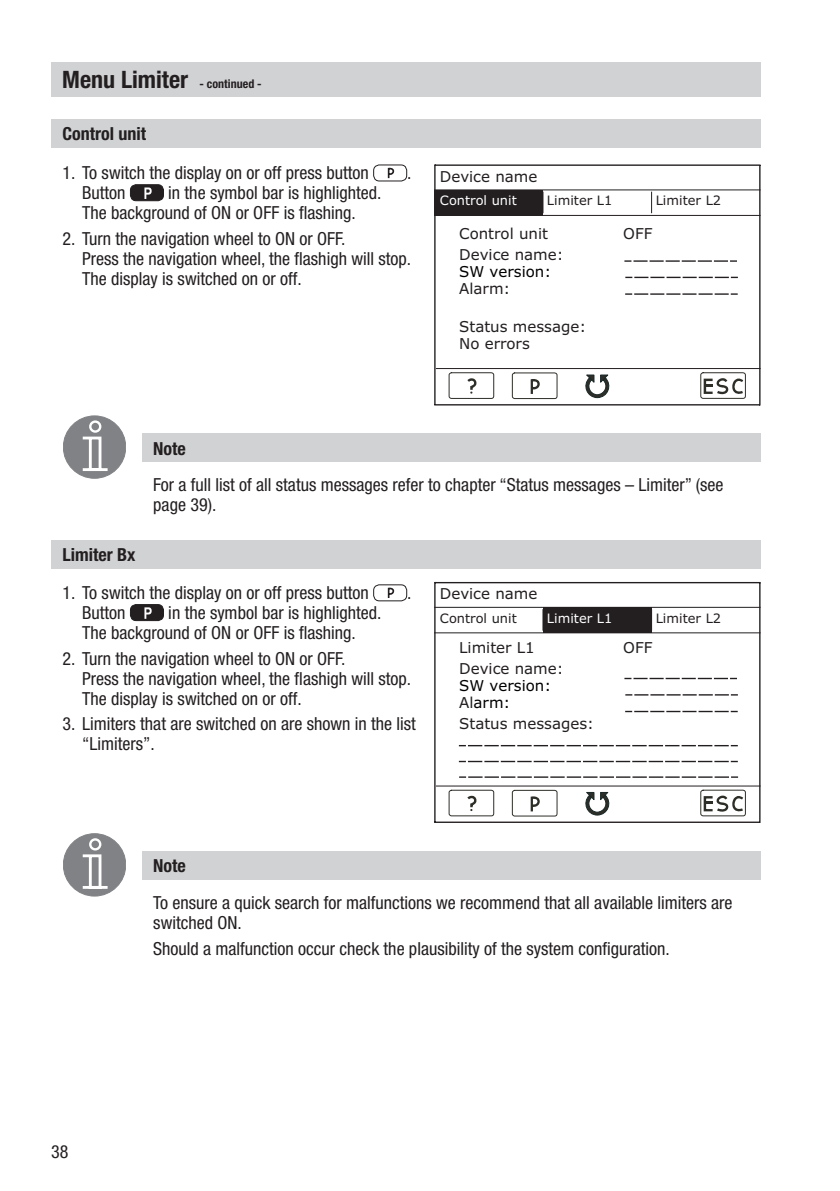
<style>
.page{position:relative;width:840px;height:1191px;background:#fff}
.page>*{position:absolute;margin:0;border:0;box-sizing:border-box;transform-origin:0 0}
.t1{font:700 condensed 24px "Helvetica Neue LT Pro";color:#231f20}
.t2{font:condensed 18px/20px "Helvetica Neue LT Pro";color:#231f20}
.t3{font:700 condensed 18px "Helvetica Neue LT Pro";color:#231f20}
.t4{font:15px/17px "Verdana";color:#231f20}
.t5{font:15px/17px "Verdana";color:#000}
.t6{font:13px "Verdana";color:#231f20}
.t7{font:13px "Verdana";color:#fff}
.s1{font-size:12px}
.s2{color:#231f20}
</style>
<div class="page">
<div style="left:51px;top:62px;width:709px;height:34px;background:#d1d2d4"></div>
<div style="left:51px;top:119px;width:709px;height:28px;background:#d1d2d4"></div>
<div style="left:142px;top:433px;width:618px;height:28px;background:#d1d2d4"></div>
<div style="left:63px;top:416px;width:63px;height:62px;background:#808285;border-radius:50%"></div>
<div style="left:63px;top:416px;width:63px;height:62px;border:1px solid #808285;border-radius:50%"></div>
<div style="left:89px;top:420px;width:12px;height:13px;border:2px solid #fff;border-radius:50%"></div>
<svg style="left:82px;top:436px;width:26px;height:35px"></svg>
<svg style="left:387px;top:168px;width:7px;height:10px"></svg>
<div style="left:373px;top:164px;width:34px;height:17px;border:1px solid #231f20;border-radius:6px"></div>
<div style="left:130px;top:185px;width:33px;height:16px;background:#231f20;border-radius:6px"></div>
<div style="left:130px;top:184px;width:34px;height:17px;border:1px solid #231f20;border-radius:6px"></div>
<svg style="left:144px;top:187px;width:8px;height:12px"></svg>
<div style="left:51px;top:540px;width:709px;height:29px;background:#d1d2d4"></div>
<div style="left:142px;top:851px;width:618px;height:28px;background:#d1d2d4"></div>
<div style="left:63px;top:833px;width:63px;height:63px;background:#808285;border-radius:50%"></div>
<div style="left:63px;top:833px;width:63px;height:63px;border:1px solid #808285;border-radius:50%"></div>
<div style="left:89px;top:838px;width:12px;height:12px;border:2px solid #fff;border-radius:50%"></div>
<svg style="left:82px;top:854px;width:26px;height:35px"></svg>
<svg style="left:387px;top:587px;width:7px;height:11px"></svg>
<div style="left:373px;top:584px;width:34px;height:17px;border:1px solid #231f20;border-radius:6px"></div>
<div style="left:130px;top:604px;width:33px;height:16px;background:#231f20;border-radius:6px"></div>
<div style="left:130px;top:604px;width:34px;height:17px;border:1px solid #231f20;border-radius:6px"></div>
<svg style="left:144px;top:607px;width:8px;height:12px"></svg>
<div style="left:434px;top:190px;width:108px;height:25px;background:#231f20"></div>
<svg style="left:448px;top:372px;width:46px;height:27px"></svg>
<svg style="left:700px;top:372px;width:45px;height:27px"></svg>
<hr style="left:434px;top:190px;width:326px;height:1px;background:#231f20">
<hr style="left:434px;top:215px;width:326px;height:1px;background:#231f20">
<hr style="left:435px;top:368px;width:325px;height:1px;background:#231f20">
<svg style="left:542px;top:192px;width:1px;height:21px"></svg>
<svg style="left:651px;top:192px;width:1px;height:21px"></svg>
<svg style="left:585px;top:374px;width:25px;height:24px"></svg>
<svg style="left:624px;top:260px;width:112px;height:2px"></svg>
<svg style="left:625px;top:277px;width:112px;height:1px"></svg>
<svg style="left:625px;top:293px;width:112px;height:2px"></svg>
<svg style="left:511px;top:372px;width:46px;height:27px"></svg>
<hr style="left:434px;top:164px;width:326px;height:2px;background:#231f20">
<hr style="left:758px;top:165px;width:2px;height:240px;background:#231f20">
<hr style="left:434px;top:404px;width:325px;height:1px;background:#231f20">
<hr style="left:434px;top:164px;width:1px;height:241px;background:#231f20">
<div style="left:542px;top:607px;width:109px;height:26px;background:#231f20"></div>
<svg style="left:448px;top:789px;width:46px;height:27px"></svg>
<svg style="left:700px;top:789px;width:45px;height:27px"></svg>
<hr style="left:434px;top:607px;width:326px;height:1px;background:#231f20">
<hr style="left:434px;top:632px;width:326px;height:1px;background:#231f20">
<hr style="left:435px;top:785px;width:325px;height:1px;background:#231f20">
<svg style="left:542px;top:609px;width:1px;height:21px"></svg>
<svg style="left:651px;top:609px;width:1px;height:21px"></svg>
<svg style="left:585px;top:792px;width:25px;height:23px"></svg>
<svg style="left:624px;top:678px;width:112px;height:1px"></svg>
<svg style="left:625px;top:694px;width:112px;height:1px"></svg>
<svg style="left:625px;top:711px;width:112px;height:1px"></svg>
<svg style="left:511px;top:789px;width:46px;height:27px"></svg>
<svg style="left:458px;top:761px;width:279px;height:1px"></svg>
<svg style="left:458px;top:745px;width:279px;height:1px"></svg>
<svg style="left:459px;top:776px;width:278px;height:2px"></svg>
<hr style="left:434px;top:582px;width:326px;height:1px;background:#231f20">
<hr style="left:758px;top:582px;width:2px;height:241px;background:#231f20">
<hr style="left:434px;top:821px;width:325px;height:2px;background:#231f20">
<hr style="left:434px;top:582px;width:1px;height:240px;background:#231f20">
<h1 class="t1" style="left:62px;top:65px;width:201px">Menu Limiter <span class="s1">- continued -</span></h1>
<p class="t3" style="left:62px;top:122px;width:85px">Control unit</p>
<p class="t2" style="left:62px;top:163px;width:308px">1 . To switch the display on or off press button</p>
<p class="t2" style="left:407px;top:163px;width:6px">.</p>
<p class="t2" style="left:82px;top:183px;width:45px">Button</p>
<p class="t2" style="left:82px;top:183px;width:300px;text-indent:86px">in the symbol bar is highlighted.<br>The background of ON or OFF is flashing.</p>
<p class="t2" style="left:82px;top:228px;width:330px;text-indent:-20px">2. Turn the navigation wheel to ON or OFF.<br>Press the navigation wheel, the flashigh will stop.<br>The display is switched on or off.</p>
<p class="t4" style="left:439px;top:167px;width:99px">Device name</p>
<p class="t7" style="left:439px;top:192px;width:78px">Control unit</p>
<p class="t6" style="left:546px;top:192px;width:67px">Limiter L1</p>
<p class="t6" style="left:655px;top:192px;width:67px">Limiter L2</p>
<p class="t4" style="left:459px;top:225px;width:90px">Control unit</p>
<p class="t4" style="left:623px;top:225px;width:31px">OFF</p>
<p class="t4" style="left:459px;top:246px;width:106px">Device name:</p>
<p class="t5" style="left:459px;top:263px;width:93px">SW version:</p>
<p class="t4" style="left:459px;top:280px;width:53px">Alarm:</p>
<p class="t4" style="left:459px;top:318px;width:128px">Status message:<br>No errors</p>
<p class="t4" style="left:439px;top:173px;width:99px">Device name</p>
<p class="t7" style="left:439px;top:198px;width:78px">Control unit</p>
<p class="t6" style="left:546px;top:198px;width:67px">Limiter L1</p>
<p class="t6" style="left:655px;top:198px;width:67px">Limiter L2</p>
<p class="t4" style="left:459px;top:230px;width:90px">Control unit</p>
<p class="t4" style="left:623px;top:230px;width:31px">OFF</p>
<p class="t4" style="left:459px;top:251px;width:106px">Device name:</p>
<p class="t5" style="left:459px;top:268px;width:93px">SW version:</p>
<p class="t4" style="left:459px;top:285px;width:53px">Alarm:</p>
<p class="t4" style="left:459px;top:323px;width:128px">Status message:<br>No errors</p>
<p class="t3" style="left:62px;top:544px;width:74px">Limiter Bx</p>
<p class="t3" style="left:153px;top:437px;width:34px">Note</p>
<p class="t2" style="left:153px;top:475px;width:571px">For a full list of all status messages refer to chapter “Status messages – Limiter” (see page 39).</p>
<p class="t2" style="left:62px;top:582px;width:308px">1 . To switch the display on or off press button</p>
<p class="t2" style="left:407px;top:582px;width:6px">.</p>
<p class="t2" style="left:82px;top:602px;width:45px">Button</p>
<p class="t2" style="left:82px;top:602px;width:300px;text-indent:86px">in the symbol bar is highlighted.<br>The background of ON or OFF is flashing.</p>
<p class="t2" style="left:82px;top:648px;width:330px;text-indent:-20px">2. Turn the navigation wheel to ON or OFF.<br>Press the navigation wheel, the flashigh will stop.<br>The display is switched on or off.</p>
<p class="t2" style="left:82px;top:714px;width:335px;text-indent:-20px">3. Limiters that are switched on are shown in the list “Limiters”.</p>
<p class="t4" style="left:439px;top:579px;width:99px">Device name</p>
<p class="t6" style="left:439px;top:604px;width:78px">Control unit</p>
<p class="t7" style="left:546px;top:604px;width:67px">Limiter L1</p>
<p class="t6" style="left:655px;top:604px;width:67px">Limiter L2</p>
<p class="t4" style="left:459px;top:632px;width:77px">Limiter L1</p>
<p class="t4" style="left:623px;top:632px;width:31px">OFF</p>
<p class="t4" style="left:459px;top:653px;width:106px">Device name:</p>
<p class="t5" style="left:459px;top:670px;width:93px">SW version:<br><span class="s2">Al</span>arm:</p>
<p class="t4" style="left:459px;top:708px;width:136px">Status messages:</p>
<p class="t4" style="left:439px;top:585px;width:99px">Device name</p>
<p class="t6" style="left:439px;top:610px;width:78px">Control unit</p>
<p class="t7" style="left:546px;top:610px;width:67px">Limiter L1</p>
<p class="t6" style="left:655px;top:610px;width:67px">Limiter L2</p>
<p class="t4" style="left:459px;top:638px;width:77px">Limiter L1</p>
<p class="t4" style="left:623px;top:638px;width:31px">OFF</p>
<p class="t4" style="left:459px;top:659px;width:106px">Device name:</p>
<p class="t5" style="left:459px;top:676px;width:93px">SW version:<br><span class="s2">Al</span>arm:</p>
<p class="t4" style="left:459px;top:714px;width:136px">Status messages:</p>
<p class="t2" style="left:51px;top:1141px;width:19px">38</p>
<p class="t3" style="left:153px;top:855px;width:34px">Note</p>
<p class="t2" style="left:153px;top:892px;width:580px">To ensure a quick search for malfunctions we recommend that all available limiters are switched ON.</p>
<p class="t2" style="left:153px;top:938px;width:518px">Should a malfunction occur check the plausibility of the system configuration.</p>
</div>
